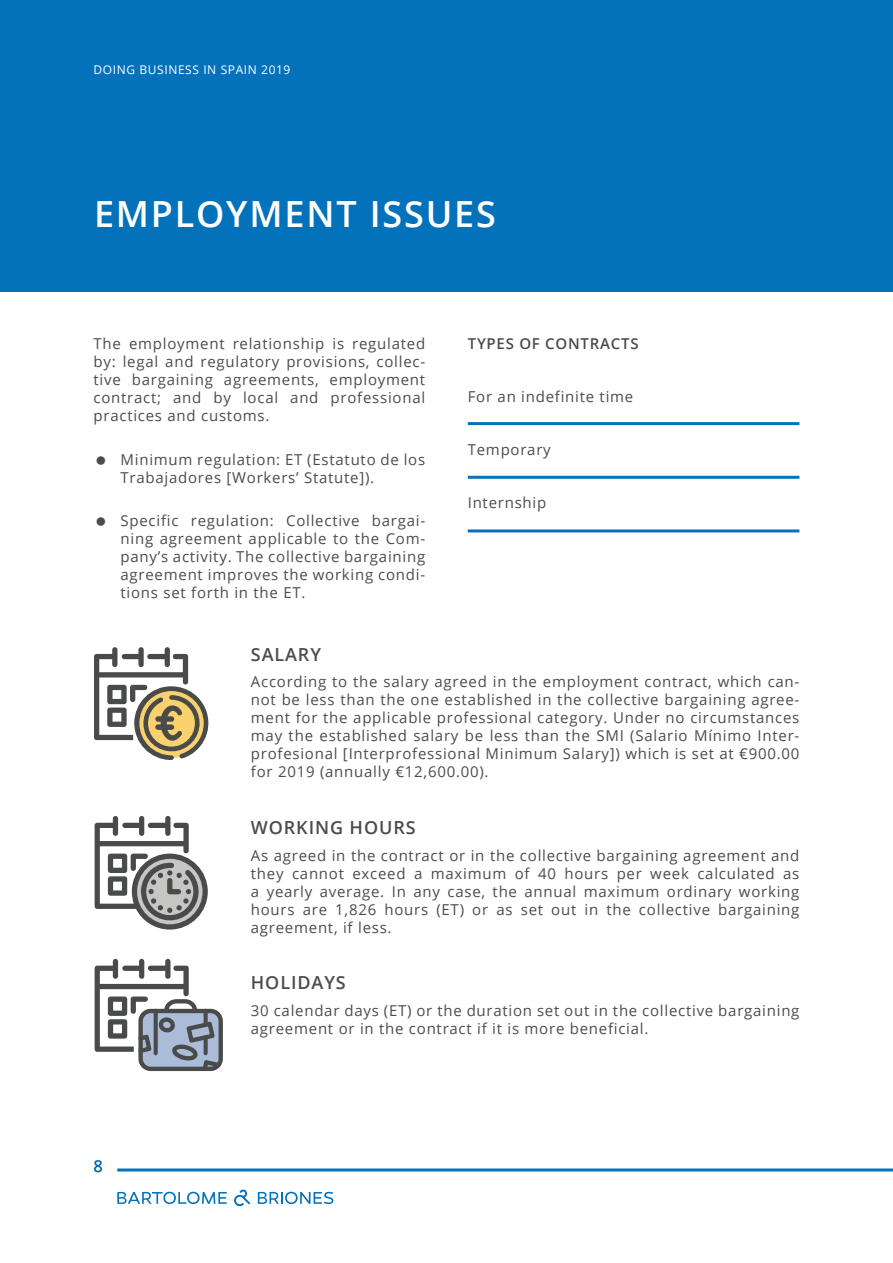
<style>
.page{position:relative;width:893px;height:1263px;background:#fff}
.page>*{position:absolute;margin:0;border:0;box-sizing:border-box;transform-origin:0 0}
.t1{font:600 36px "Open Sans";letter-spacing:.05em;color:#fff}
.t2{font:600 18px "Open Sans";letter-spacing:.05em;color:#4b4c4d}
.t3{font:600 16.5px "Open Sans";color:#0163a7}
.t4{font:15px/18px "Open Sans";letter-spacing:.05em;color:#4b4c4d;text-align:justify}
.t5{font:600 15px "Open Sans";letter-spacing:.05em;color:#4b4c4d}
.t6{font:12px "Open Sans";letter-spacing:.05em;color:#fff}
</style>
<div class="page">
<hr style="left:117px;top:1168px;width:776px;height:3px;background:#0372bb">
<svg style="left:117px;top:1192px;width:110px;height:12px"></svg>
<svg style="left:258px;top:1192px;width:75px;height:12px"></svg>
<svg style="left:234px;top:1189px;width:16px;height:17px"></svg>
<div style="left:0;top:0;width:893px;height:291px;background:#0372bb"></div>
<svg style="left:94px;top:647px;width:115px;height:113px"></svg>
<svg style="left:95px;top:959px;width:128px;height:113px"></svg>
<svg style="left:95px;top:816px;width:113px;height:113px"></svg>
<hr style="left:468px;top:422px;width:331px;height:3px;background:#0372bb">
<hr style="left:468px;top:476px;width:331px;height:3px;background:#0372bb">
<hr style="left:468px;top:529px;width:331px;height:3px;background:#0372bb">
<p class="t6" style="left:94px;top:62px;width:198px">DOING BUSINESS IN SPAIN 2019</p>
<h1 class="t1" style="left:94px;top:189px;width:403px">EMPLOYMENT ISSUES</h1>
<p class="t4" style="left:94px;top:335px;width:333px">The employment relationship is regulated by: legal and regulatory provisions, collec&shy;tive bargaining agreements, employment contract; and by local and professional practices and customs.</p>
<p class="t4" style="left:121px;top:450px;width:306px">Minimum regulation: ET (Estatuto de los<br>Trabajadores [Workers’ Statute]).</p>
<p class="t4" style="left:121px;top:512px;width:306px">Specific regulation: Collective bargai&shy;ning agreement applicable to the Com&shy;pany’s activity. The collective bargaining agreement improves the working condi&shy;tions set forth in the ET.</p>
<p class="t5" style="left:468px;top:334px;width:172px">TYPES OF CONTRACTS</p>
<p class="t4" style="left:468px;top:388px;width:167px">For an indefinite time</p>
<p class="t4" style="left:468px;top:441px;width:85px">Temporary</p>
<p class="t4" style="left:468px;top:494px;width:80px">Internship</p>
<p class="t3" style="left:94px;top:1154px;width:11px">8</p>
<p class="t2" style="left:251px;top:642px;width:72px">SALARY</p>
<p class="t4" style="left:251px;top:673px;width:550px">According to the salary agreed in the employment contract, which can&shy;not be less than the one established in the collective bargaining agree&shy;ment for the applicable professional category. Under no circumstances may the established salary be less than the SMI (Salario Mínimo Inter&shy;profesional [Interprofessional Minimum Salary]) which is set at €900.00 for 2019 (annually €12,600.00).</p>
<p class="t2" style="left:251px;top:815px;width:166px">WORKING HOURS</p>
<p class="t4" style="left:251px;top:846px;width:550px">As agreed in the contract or in the collective bargaining agreement and they cannot exceed a maximum of 40 hours per week calculated as a yearly average. In any case, the annual maximum ordinary working hours are 1,826 hours (ET) or as set out in the collective bargaining agreement, if less.</p>
<p class="t2" style="left:251px;top:970px;width:96px">HOLIDAYS</p>
<p class="t4" style="left:251px;top:1001px;width:550px">30 calendar days (ET) or the duration set out in the collective bargaining agreement or in the contract if it is more beneficial.</p>
</div>
